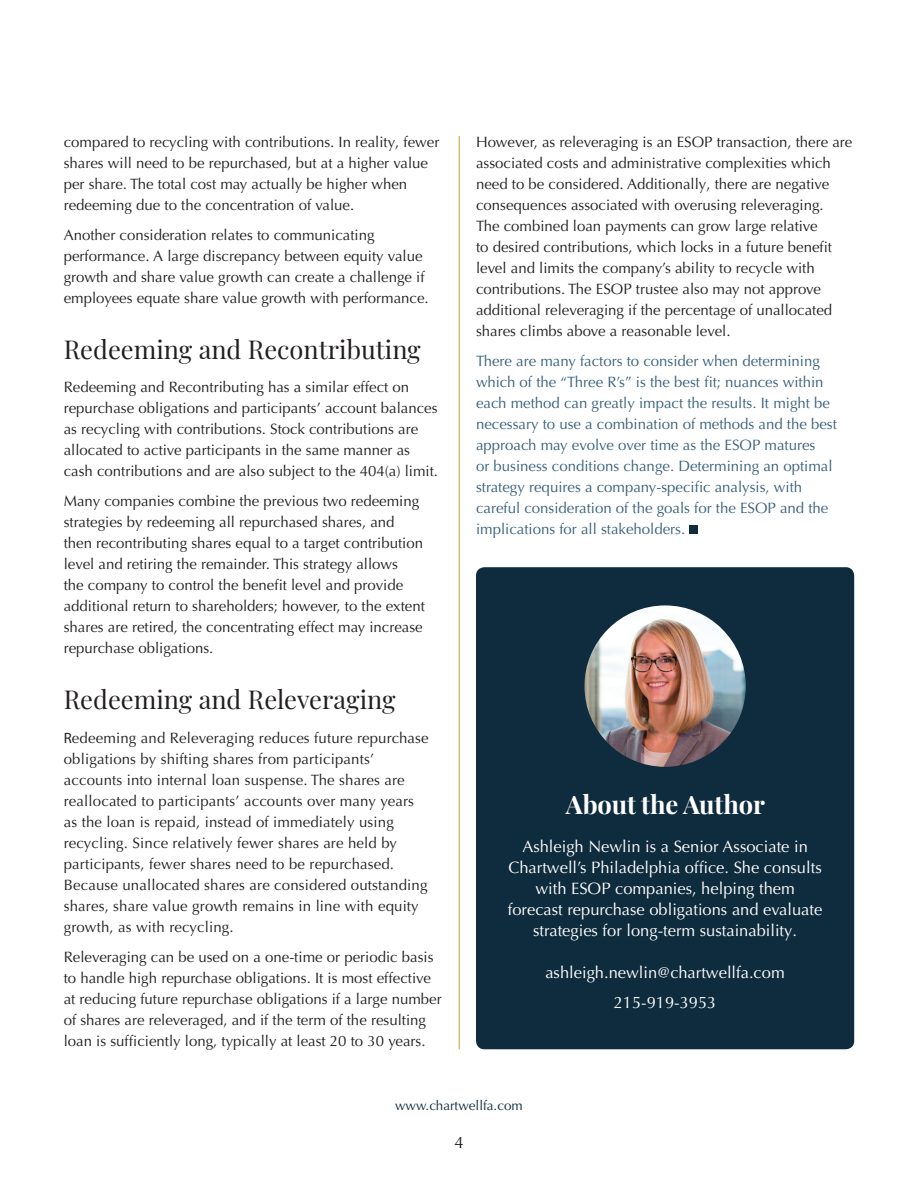
<style>
.page{position:relative;width:918px;height:1188px;background:#fff}
.page>*{position:absolute;margin:0;border:0;box-sizing:border-box;transform-origin:0 0}
.Xhead{font:25.5px "Playfair Display";color:#231f20}
.Box_head{font:700 25.5px "Playfair Display";letter-spacing:-.005em;color:#fff}
.box_body{font:16.5px/21px "Optima LT Pro";color:#fff;text-align:center}
.t1{font:16.5px "Optima LT Pro";color:#231f20}
.Body{font:15px/21px "Optima LT Pro";color:#231f20}
.Body_1st_para{font:15px/21px "Optima LT Pro";letter-spacing:.01em;color:#231f20}
.intro{font:15px/21px "Optima LT Pro";color:#38607a}
.t2{font:13.5px "Optima LT Pro";color:#0f2c3e}
.s1{font-family:"Myriad Pro"}
</style>
<div class="page">
<div style="left:476px;top:567px;width:378px;height:482px;background:#0f2c3e;border-radius:9px"></div>
<div style="left:689px;top:526px;width:9px;height:8px;background:#0f2c3e"></div>
<hr style="left:459px;top:136px;width:1px;height:913px;background:#c29f2d">
<img style="left:584px;top:605px;width:162px;height:162px;border-radius:81px">
<p class="Body" style="left:64px;top:132px;width:377px">compared to recycling with contributions. In reality, fewer shares will need to be repurchased, but at a higher value per share. The total cost may actually be higher when redeeming due to the concentration of value.</p>
<p class="Body" style="left:64px;top:225px;width:366px">Another consideration relates to communicating performance. A large discrepancy between equity value growth and share value growth can create a challenge if employees equate share value growth with performance.</p>
<p class="Xhead" style="left:64px;top:329px;width:358px">Redeeming and Recontributing</p>
<p class="Body_1st_para" style="left:64px;top:377px;width:376px">Redeeming and Recontributing has a similar effect on repurchase obligations and participants’ account balances as recycling with contributions. Stock contributions are allocated to active participants in the same manner as cash contributions and are also subject to the 404(a) limit.</p>
<p class="Body" style="left:64px;top:491px;width:363px">Many companies combine the previous two redeeming strategies by redeeming all repurchased shares, and then recontributing shares equal to a target contribution level and retiring the remainder. This strategy allows<br>the company to control the benefit level and provide additional return to shareholders; however, to the extent shares are retired, the concentrating effect may increase repurchase obligations.</p>
<p class="Xhead" style="left:64px;top:679px;width:333px">Redeeming and Releveraging</p>
<p class="Body_1st_para" style="left:64px;top:727px;width:366px"><span class="s1">R</span>edeeming and Releveraging reduces future repurchase obligations by shifting shares from participants’ accounts into internal loan suspense. The shares are reallocated to participants’ accounts over many years as the loan is repaid, instead of immediately using recycling. Since relatively fewer shares are held by participants, fewer shares need to be repurchased.<br>Because unallocated shares are considered outstanding shares, share value growth remains in line with equity growth, as with recycling.</p>
<p class="Body" style="left:64px;top:946px;width:380px">Releveraging can be used on a one-time or periodic basis to handle high repurchase obligations. It is most effective at reducing future repurchase obligations if a large number of shares are releveraged, and if the term of the resulting loan is sufficiently long, typically at least 20 to 30 years.</p>
<p class="Body" style="left:476px;top:132px;width:378px">However, as releveraging is an ESOP transaction, there are associated costs and administrative complexities which need to be considered. Additionally, there are negative consequences associated with overusing releveraging.<br>The combined loan payments can grow large relative<br>to desired contributions, which locks in a future benefit level and limits the company’s ability to recycle with contributions. The ESOP trustee also may not approve additional releveraging if the percentage of unallocated shares climbs above a reasonable level.</p>
<p class="intro" style="left:476px;top:351px;width:362px">There are many factors to consider when determining which of the “Three R’s” is the best fit; nuances within each method can greatly impact the results. It might be necessary to use a combination of methods and the best approach may evolve over time as the ESOP matures<br>or business conditions change. Determining an optimal strategy requires a company-specific analysis, with careful consideration of the goals for the ESOP and the implications for all stakeholders.</p>
<p class="Box_head" style="left:566px;top:784px;width:201px">About the Author</p>
<p class="box_body" style="left:508px;top:836px;width:316px">Ashleigh Newlin is a Senior Associate in Chartwell’s Philadelphia office. She consults with ESOP companies, helping them forecast repurchase obligations and evaluate strategies for long-term sustainability.</p>
<p class="box_body" style="left:545px;top:962px;width:241px">ashleigh.newlin@chartwellfa.com</p>
<p class="box_body" style="left:614px;top:992px;width:104px">215-919-3953</p>
<p class="t2" style="left:395px;top:1097px;width:129px">www.chartwellfa.com</p>
<p class="t1" style="left:454px;top:1132px;width:11px">4</p>
</div>
